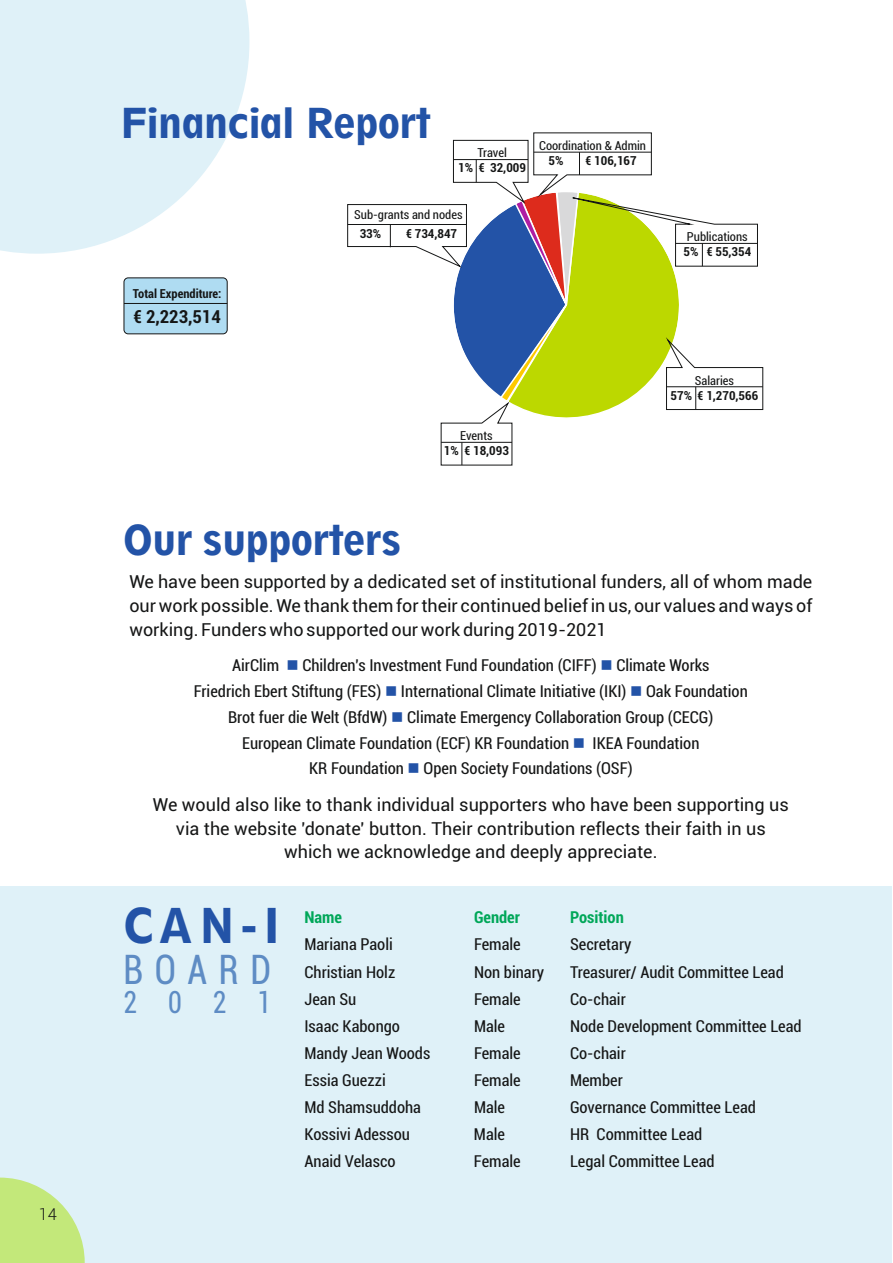
<style>
.page{position:relative;width:893px;height:1263px;background:#fff}
.page>*{position:absolute;margin:0;border:0;box-sizing:border-box;transform-origin:0 0}
.t1{font:800 condensed 45.3px "Geometric 212 BT";color:#2353a7}
.t2{font:condensed 41.1px "Roboto";letter-spacing:.33em;color:#5e8cc4;scale:.87 1}
.t3{font:800 condensed 39px "Geometric 212 BT";color:#2353a7}
.t4{font:condensed 30.75px "Roboto";color:#5e8cc4;scale:.87 1}
.t5{font:18px/23.7px "Roboto";color:#151616;text-align:justify}
.t6{font:700 condensed 18px "Roboto";color:#151616}
.t7{font:condensed 16.5px/25.8px "Roboto";color:#151616;text-align:center}
.t8{font:700 condensed 16.5px "Roboto";color:#00a759}
.t9{font:300 16.5px "Roboto";color:#151616}
.t10{font:700 condensed 12.45px "Roboto";color:#151616}
.t11{font:condensed 12.45px "Roboto";color:#151616}
.s1{color:#2353a7}
</style>
<div class="page">
<svg style="left:0;top:0;width:249px;height:254px;fill:#dff1f8"></svg>
<div style="left:0;top:886px;width:892px;height:377px;background:#dff1f8"></div>
<svg style="left:0;top:1177px;width:85px;height:86px"></svg>
<svg style="left:347px;top:132px;width:417px;height:334px"></svg>
<div style="left:124px;top:277px;width:104px;height:57px;background:#afdcf2;border:1px solid #151616;border-radius:4px"></div>
<hr style="left:124px;top:303px;width:103px;height:1px;background:#151616">
<p class="t9" style="left:39px;top:1207px;width:20px">14</p>
<h3 class="t3" style="left:119px;top:108px;width:313px">Financial Report</h3>
<p class="t11" style="left:477px;top:148px;width:31px">Travel</p>
<p class="t10" style="left:458px;top:163px;width:69px">1% € 32,009</p>
<p class="t11" style="left:354px;top:210px;width:110px">Sub-grants and nodes</p>
<p class="t10" style="left:360px;top:228px;width:23px">33%</p>
<p class="t10" style="left:406px;top:228px;width:53px">€ 734,847</p>
<p class="t11" style="left:539px;top:141px;width:109px">Coordination &amp; Admin</p>
<p class="t10" style="left:548px;top:156px;width:16px">5%</p>
<p class="t10" style="left:586px;top:156px;width:53px">€ 106,167</p>
<p class="t10" style="left:133px;top:289px;width:90px">Total Expenditure:</p>
<p class="t6" style="left:133px;top:310px;width:89px">€ 2,223,514</p>
<p class="t11" style="left:460px;top:431px;width:34px">Events</p>
<p class="t10" style="left:444px;top:446px;width:67px">1% € 18,093</p>
<p class="t11" style="left:687px;top:232px;width:62px">Publications</p>
<p class="t10" style="left:683px;top:247px;width:69px">5% € 55,354</p>
<p class="t11" style="left:695px;top:376px;width:41px">Salaries</p>
<p class="t10" style="left:671px;top:391px;width:89px">57% € 1,270,566</p>
<h3 class="t3" style="left:123px;top:526px;width:280px">Our supporters</h3>
<p class="t5" style="left:129px;top:572px;width:684px">We have been supported by a dedicated set of institutional funders, all of whom made our work possible. We thank them for their continued belief in us, our values and ways of working. Funders who supported our work during 2019-2021</p>
<p class="t7" style="left:194px;top:654px;width:556px">AirClim <span class="s1">■</span> Children's Investment Fund Foundation (CIFF) <span class="s1">■</span> Climate Works<br>Friedrich Ebert Stiftung (FES) <span class="s1">■</span> International Climate Initiative (IKI) <span class="s1">■</span> Oak Foundation Brot fuer die Welt (BfdW) <span class="s1">■</span> Climate Emergency Collaboration Group (CECG)<br>European Climate Foundation (ECF) KR Foundation <span class="s1">■</span> IKEA Foundation<br>KR Foundation <span class="s1">■</span> Open Society Foundations (OSF)</p>
<p class="t5" style="left:153px;top:794px;width:637px;text-align:center">We would also like to thank individual supporters who have been supporting us via the website 'donate' button. Their contribution reflects their faith in us which we acknowledge and deeply appreciate.</p>
<h1 class="t1" style="left:123px;top:909px;width:159px">CAN-I</h1>
<p class="t8" style="left:304px;top:911px;width:39px">Name</p>
<p class="t8" style="left:474px;top:911px;width:47px">Gender</p>
<p class="t8" style="left:570px;top:911px;width:55px">Position</p>
<p class="t7" style="left:304px;top:933px;width:90px">Mariana Paoli</p>
<p class="t7" style="left:474px;top:933px;width:48px">Female</p>
<p class="t7" style="left:570px;top:933px;width:63px">Secretary</p>
<p class="t7" style="left:304px;top:960px;width:92px">Christian Holz</p>
<p class="t7" style="left:474px;top:960px;width:72px">Non binary</p>
<p class="t7" style="left:570px;top:960px;width:215px">Treasurer/ Audit Committee Lead</p>
<p class="t7" style="left:304px;top:987px;width:53px">Jean Su</p>
<p class="t7" style="left:474px;top:987px;width:48px">Female</p>
<p class="t7" style="left:570px;top:987px;width:57px">Co-chair</p>
<p class="t7" style="left:304px;top:1015px;width:97px">Isaac Kabongo</p>
<p class="t7" style="left:474px;top:1015px;width:33px">Male</p>
<p class="t7" style="left:570px;top:1015px;width:233px">Node Development Committee Lead</p>
<p class="t7" style="left:304px;top:1042px;width:127px">Mandy Jean Woods</p>
<p class="t7" style="left:474px;top:1042px;width:48px">Female</p>
<p class="t7" style="left:570px;top:1042px;width:57px">Co-chair</p>
<p class="t7" style="left:304px;top:1069px;width:83px">Essia Guezzi</p>
<p class="t7" style="left:474px;top:1069px;width:48px">Female</p>
<p class="t7" style="left:570px;top:1069px;width:54px">Member</p>
<p class="t7" style="left:304px;top:1096px;width:118px">Md Shamsuddoha</p>
<p class="t7" style="left:474px;top:1096px;width:33px">Male</p>
<p class="t7" style="left:570px;top:1096px;width:187px">Governance Committee Lead</p>
<p class="t7" style="left:304px;top:1123px;width:107px">Kossivi Adessou</p>
<p class="t7" style="left:474px;top:1123px;width:33px">Male</p>
<p class="t7" style="left:570px;top:1123px;width:134px">HR Committee Lead</p>
<p class="t7" style="left:304px;top:1150px;width:93px">Anaid Velasco</p>
<p class="t7" style="left:474px;top:1150px;width:48px">Female</p>
<p class="t7" style="left:570px;top:1150px;width:146px">Legal Committee Lead</p>
<h2 class="t2" style="left:124px;top:953px;width:171px">BOARD</h2>
<h3 class="t4" style="left:124px;top:989px;width:171px">2021</h3>
</div>
